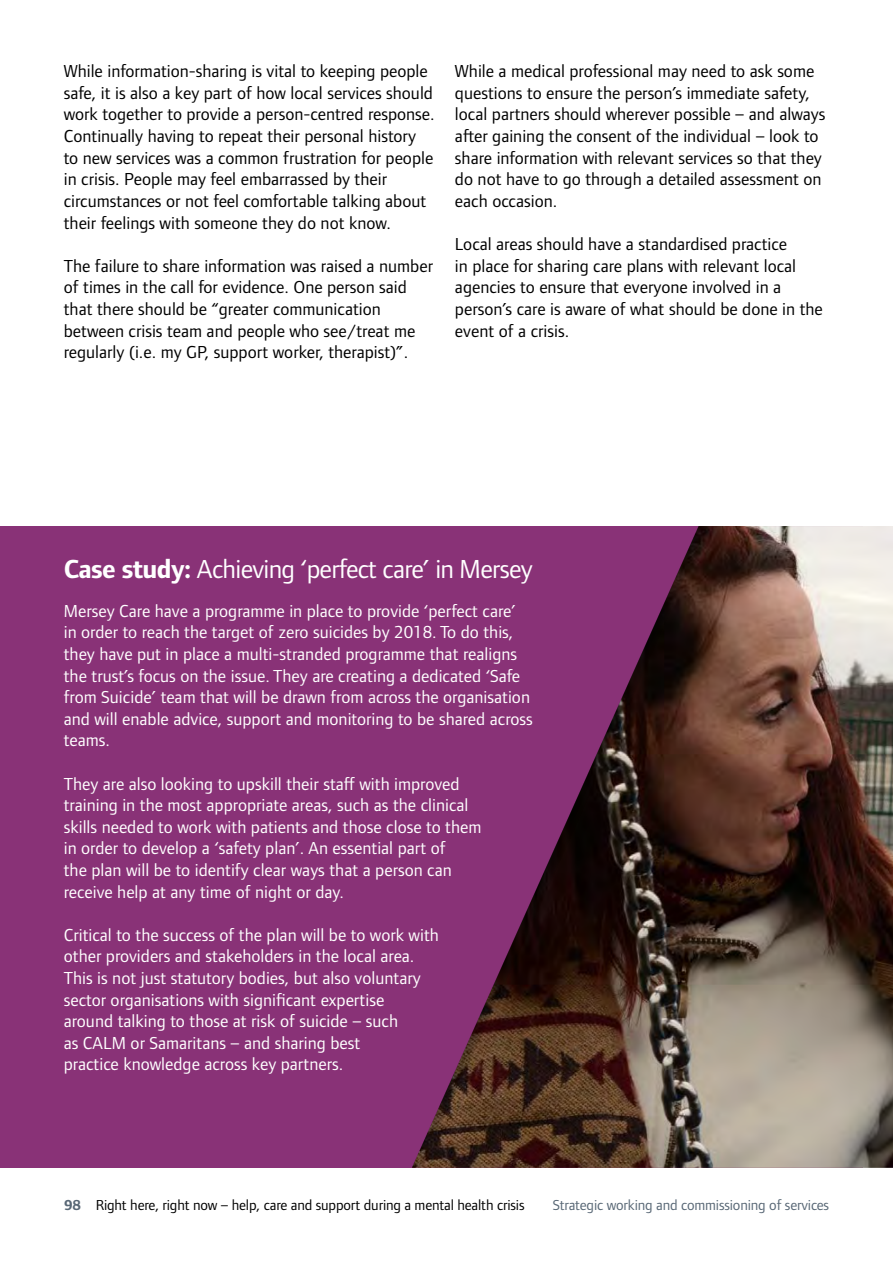
<style>
.page{position:relative;width:893px;height:1263px;background:#fff}
.page>*{position:absolute;margin:0;border:0;box-sizing:border-box;transform-origin:0 0}
.Sub_header{font:27px "Foundry Form Sans";letter-spacing:-.025em;color:#fff}
.Body{font:18px/21.6px "Foundry Form Sans";color:#000}
.Body-2{font:18px/21.6px "Foundry Form Sans";color:#fff}
.t1{font:15px "Foundry Form Sans";letter-spacing:-.01em;color:#000}
.t2{font:15px "Foundry Form Sans";letter-spacing:-.01em;color:#596876}
.s1{font-weight:700}
.s2{font-weight:700;color:#596876}
</style>
<div class="page">
<div style="left:0;top:526px;width:863px;height:642px;background:#893277"></div>
<img style="left:412px;top:526px;width:481px;height:642px">
<svg style="left:412px;top:526px;width:315px;height:641px"></svg>
<p class="Body" style="left:64px;top:60px;width:372px">While information-sharing is vital to keeping people safe, it is also a key part of how local services should work together to provide a person-centred response.<br>Continually having to repeat their personal history to new services was a common frustration for people in crisis. People may feel embarrassed by their circumstances or not feel comfortable talking about their feelings with someone they do not know.</p>
<p class="Body" style="left:64px;top:255px;width:371px">The failure to share information was raised a number of times in the call for evidence. One person said that there should be “greater communication between crisis team and people who see/treat me regularly (i.e. my GP, support worker, therapist)”.</p>
<p class="Body" style="left:455px;top:60px;width:372px">While a medical professional may need to ask some questions to ensure the person’s immediate safety, local partners should wherever possible – and always after gaining the consent of the individual – look to share information with relevant services so that they do not have to go through a detailed assessment on each occasion.</p>
<p class="Body" style="left:455px;top:233px;width:369px">Local areas should have a standardised practice<br>in place for sharing care plans with relevant local agencies to ensure that everyone involved in a person’s care is aware of what should be done in the event of a crisis.</p>
<p class="Sub_header" style="left:64px;top:553px;width:470px"><span class="s1">Case study:</span> Achieving ‘perfect care’ in Mersey</p>
<p class="Body-2" style="left:64px;top:600px;width:471px">Mersey Care have a programme in place to provide ‘perfect care’ in order to reach the target of zero suicides by 2018. To do this, they have put in place a multi-stranded programme that realigns the trust’s focus on the issue. They are creating a dedicated ‘Safe from Suicide’ team that will be drawn from across the organisation and will enable advice, support and monitoring to be shared across teams.</p>
<p class="Body-2" style="left:64px;top:773px;width:419px">They are also looking to upskill their staff with improved training in the most appropriate areas, such as the clinical skills needed to work with patients and those close to them in order to develop a ‘safety plan’. An essential part of<br>the plan will be to identify clear ways that a person can receive help at any time of night or day.</p>
<p class="Body-2" style="left:64px;top:924px;width:377px">Critical to the success of the plan will be to work with other providers and stakeholders in the local area.<br>This is not just statutory bodies, but also voluntary sector organisations with significant expertise<br>around talking to those at risk of suicide – such<br>as CALM or Samaritans – and sharing best<br>practice knowledge across key partners.</p>
<p class="t1" style="left:64px;top:1196px;width:462px"><span class="s2">98</span> Right here, right now – help, care and support during a mental health crisis</p>
<p class="t2" style="left:553px;top:1196px;width:278px">Strategic working and commissioning of services</p>
</div>
